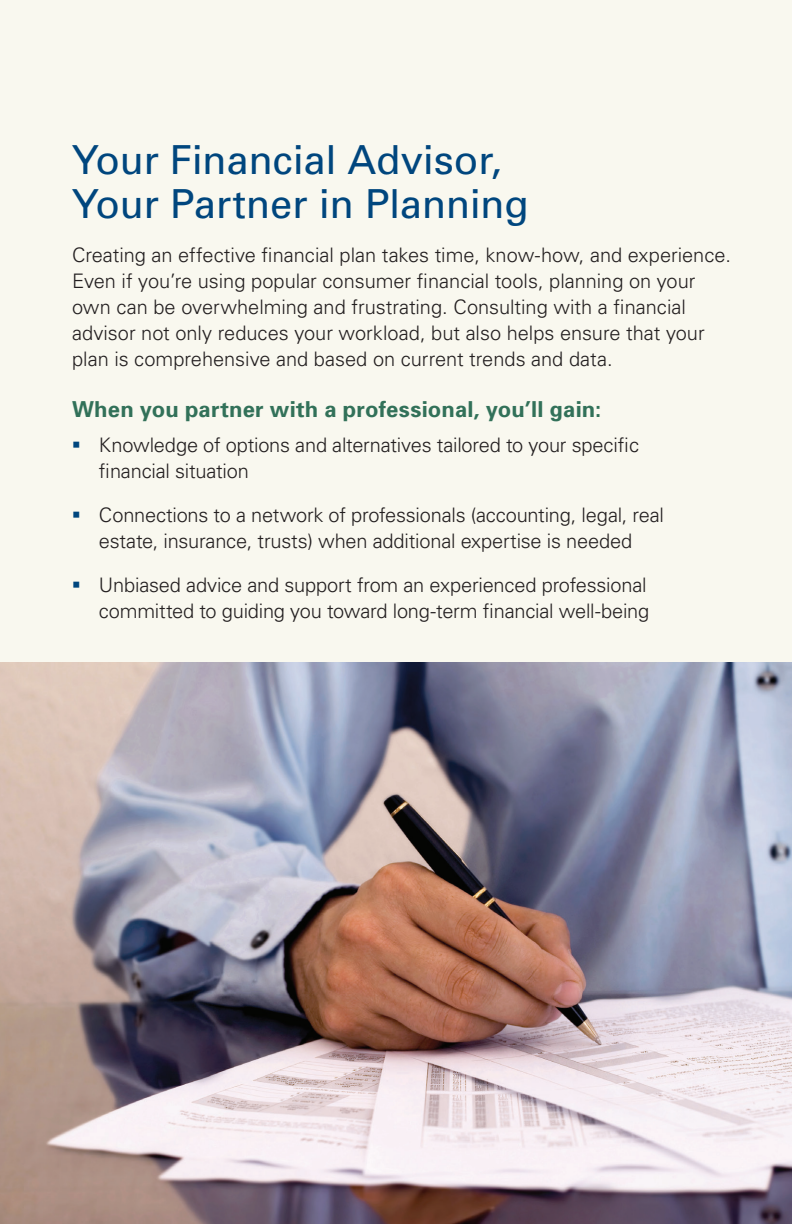
<style>
.page{position:relative;width:792px;height:1224px;background:#fff}
.page>*{position:absolute;margin:0;border:0;box-sizing:border-box;transform-origin:0 0}
.t1{font:40px/44px "Univers";letter-spacing:-.01em;color:#00467e}
.t2{font:700 22px "Univers";letter-spacing:.01em;color:#327159}
.t3{font:300 20px/26px "Univers";letter-spacing:-.005em;color:#231f20}
</style>
<div class="page">
<div style="left:0;top:0;width:792px;height:669px;background:#f9f8ef"></div>
<img style="left:0;top:662px;width:792px;height:562px">
<h1 class="t1" style="left:72px;top:137px;width:459px">Your Financial Advisor,<br>Your Partner in Planning</h1>
<p class="t3" style="left:72px;top:241px;width:661px">Creating an effective financial plan takes time, know-how, and experience.<br>Even if you’re using popular consumer financial tools, planning on your own can be overwhelming and frustrating. Consulting with a financial advisor not only reduces your workload, but also helps ensure that your plan is comprehensive and based on current trends and data.</p>
<p class="t2" style="left:72px;top:395px;width:531px">When you partner with a professional, you’ll gain:</p>
<p class="t3" style="left:99px;top:431px;width:542px">Knowledge of options and alternatives tailored to your specific financial situation</p>
<p class="t3" style="left:99px;top:501px;width:567px">Connections to a network of professionals (accounting, legal, real estate, insurance, trusts) when additional expertise is needed</p>
<p class="t3" style="left:99px;top:571px;width:552px">Unbiased advice and support from an experienced professional committed to guiding you toward long-term financial well-being</p>
</div>
